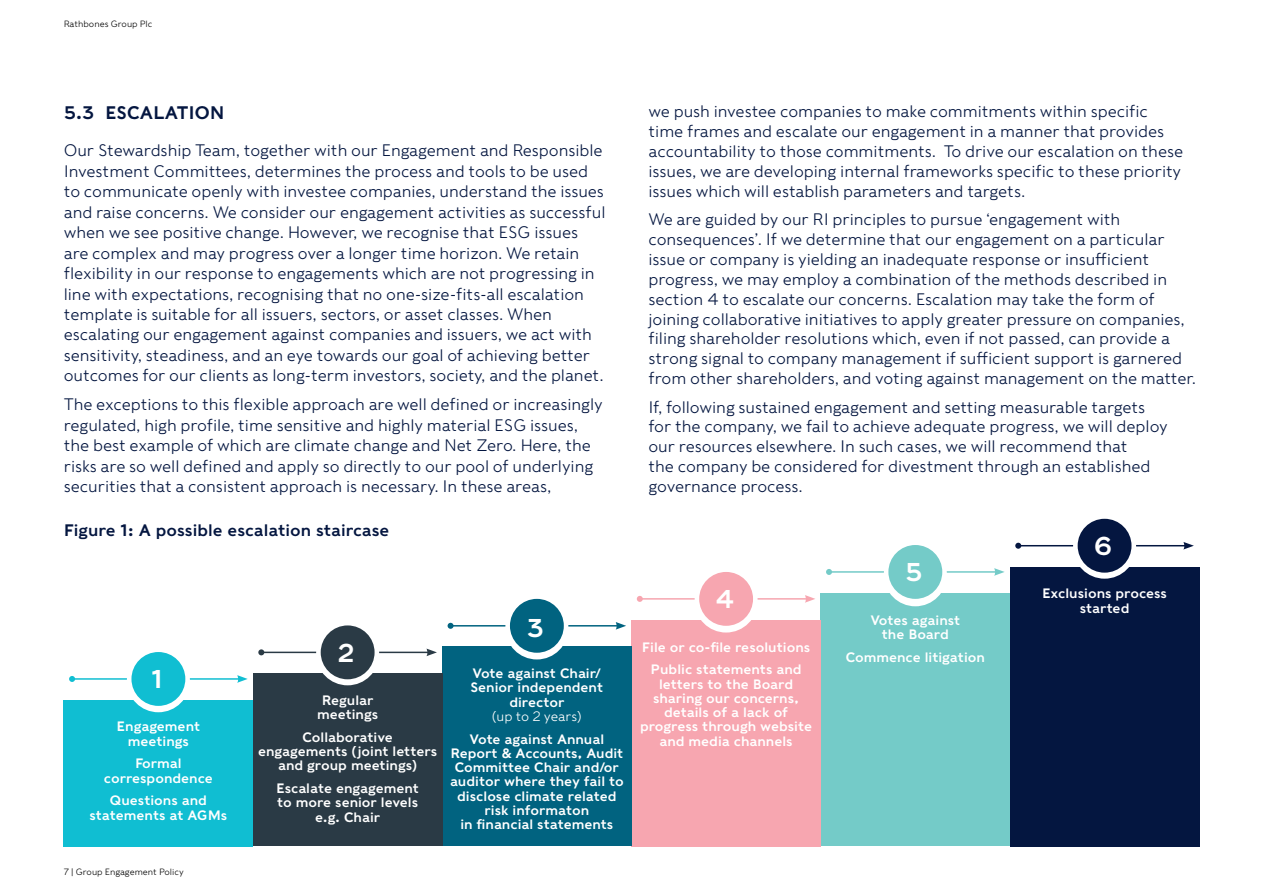
<style>
.page{position:relative;width:1263px;height:893px;background:#fff}
.page>*{position:absolute;margin:0;border:0;box-sizing:border-box;transform-origin:0 0}
.t1{font:25.5px "Rathbones Sans";color:#fff}
.t2{font:18px "Rathbones Sans";color:#041640}
.t3{font:300 16.5px/19.8px "Rathbones Sans";letter-spacing:-.005em;color:#041640}
.t4{font:16.5px "Rathbones Sans";color:#041640}
.t5{font:13.5px/14.2px "Rathbones Sans";color:#fff;text-align:center}
.t6{font:300 13.5px "Rathbones Sans";letter-spacing:-.005em;color:#fff}
.t7{font:300 9px "Rathbones Sans";color:#000}
</style>
<div class="page">
<hr style="left:1018px;top:545px;width:168px;height:1px;background:#041640">
<svg style="left:1015px;top:543px;width:6px;height:6px"></svg>
<svg style="left:1183px;top:542px;width:11px;height:7px"></svg>
<hr style="left:829px;top:571px;width:167px;height:2px;background:#74cbc8">
<svg style="left:826px;top:569px;width:6px;height:6px"></svg>
<svg style="left:994px;top:568px;width:11px;height:8px"></svg>
<hr style="left:640px;top:598px;width:167px;height:2px;background:#f7a6b0">
<svg style="left:637px;top:596px;width:6px;height:6px"></svg>
<svg style="left:805px;top:595px;width:10px;height:8px"></svg>
<hr style="left:451px;top:625px;width:167px;height:1px;background:#016380">
<svg style="left:448px;top:623px;width:6px;height:6px"></svg>
<svg style="left:616px;top:622px;width:10px;height:8px"></svg>
<hr style="left:261px;top:652px;width:168px;height:1px;background:#2a3a45">
<svg style="left:258px;top:649px;width:6px;height:6px"></svg>
<svg style="left:426px;top:648px;width:11px;height:8px"></svg>
<hr style="left:72px;top:678px;width:167px;height:2px;background:#10bed2">
<svg style="left:69px;top:676px;width:6px;height:6px"></svg>
<svg style="left:237px;top:675px;width:11px;height:8px"></svg>
<div style="left:1010px;top:567px;width:189px;height:279px;background:#041640"></div>
<svg style="left:1073px;top:516px;width:63px;height:63px"></svg>
<div style="left:821px;top:594px;width:189px;height:252px;background:#74cbc8"></div>
<div style="left:884px;top:543px;width:63px;height:63px;background:#fff;border-radius:50%"></div>
<div style="left:631px;top:620px;width:190px;height:226px;background:#f7a6b0"></div>
<div style="left:694px;top:569px;width:64px;height:63px;background:#fff;border-radius:50%"></div>
<div style="left:442px;top:647px;width:189px;height:199px;background:#016380"></div>
<div style="left:505px;top:596px;width:63px;height:63px;background:#fff;border-radius:50%"></div>
<div style="left:253px;top:673px;width:189px;height:173px;background:#2a3a45"></div>
<div style="left:316px;top:622px;width:63px;height:63px;background:#fff;border-radius:50%"></div>
<div style="left:64px;top:700px;width:189px;height:146px;background:#10bed2"></div>
<div style="left:127px;top:649px;width:63px;height:63px;background:#fff;border-radius:50%"></div>
<div style="left:1078px;top:519px;width:53px;height:54px;background:#041640;border-radius:50%"></div>
<div style="left:888px;top:545px;width:54px;height:54px;background:#74cbc8;border-radius:50%"></div>
<div style="left:699px;top:572px;width:54px;height:54px;background:#f7a6b0;border-radius:50%"></div>
<div style="left:510px;top:599px;width:54px;height:54px;background:#016380;border-radius:50%"></div>
<div style="left:321px;top:625px;width:54px;height:54px;background:#2a3a45;border-radius:50%"></div>
<div style="left:131px;top:652px;width:54px;height:54px;background:#10bed2;border-radius:50%"></div>
<p class="t7" style="left:64px;top:18px;width:90px">Rathbones Group Plc</p>
<p class="t2" style="left:64px;top:101px;width:162px">5.3 ESCALATION</p>
<p class="t3" style="left:64px;top:140px;width:543px;line-height:20.4px">Our Stewardship Team, together with our Engagement and Responsible Investment Committees, determines the process and tools to be used to communicate openly with investee companies, understand the issues and raise concerns. We consider our engagement activities as successful when we see positive change. However, we recognise that ESG issues are complex and may progress over a longer time horizon. We retain flexibility in our response to engagements which are not progressing in line with expectations, recognising that no one-size-fits-all escalation template is suitable for all issuers, sectors, or asset classes. When escalating our engagement against companies and issuers, we act with sensitivity, steadiness, and an eye towards our goal of achieving better outcomes for our clients as long-term investors, society, and the planet.</p>
<p class="t3" style="left:64px;top:394px;width:541px;line-height:20.4px">The exceptions to this flexible approach are well defined or increasingly regulated, high profile, time sensitive and highly material ESG issues, the best example of which are climate change and Net Zero. Here, the risks are so well defined and apply so directly to our pool of underlying securities that a consistent approach is necessary. In these areas,</p>
<p class="t4" style="left:64px;top:520px;width:327px">Figure 1: A possible escalation staircase</p>
<h1 class="t1" style="left:151px;top:662px;width:13px">1</h1>
<p class="t5" style="left:117px;top:719px;width:85px">Engagement meetings</p>
<p class="t5" style="left:104px;top:756px;width:110px">Formal correspondence</p>
<p class="t5" style="left:89px;top:793px;width:139px">Questions and statements at AGMs</p>
<p class="t7" style="left:64px;top:866px;width:122px">7 | Group Engagement Policy</p>
<h1 class="t1" style="left:337px;top:636px;width:19px">2</h1>
<p class="t5" style="left:317px;top:693px;width:63px">Regular meetings</p>
<p class="t5" style="left:258px;top:730px;width:180px">Collaborative engagements (joint letters and group meetings)</p>
<p class="t5" style="left:276px;top:781px;width:144px">Escalate engagement to more senior levels e.g. Chair</p>
<h1 class="t1" style="left:527px;top:611px;width:19px">3</h1>
<p class="t5" style="left:471px;top:666px;width:134px">Vote against Chair/<br>Senior independent director</p>
<p class="t6" style="left:492px;top:708px;width:91px">(up to 2 years)</p>
<p class="t5" style="left:450px;top:731px;width:175px">Vote against Annual<br>Report &amp; Accounts, Audit<br>Committee Chair and/or auditor where they fail to disclose climate related risk informaton<br>in financial statements</p>
<p class="t3" style="left:648px;top:102px;width:536px">we push investee companies to make commitments within specific time frames and escalate our engagement in a manner that provides accountability to those commitments. To drive our escalation on these issues, we are developing internal frameworks specific to these priority issues which will establish parameters and targets.</p>
<p class="t3" style="left:648px;top:209px;width:549px">We are guided by our RI principles to pursue ‘engagement with consequences’. If we determine that our engagement on a particular issue or company is yielding an inadequate response or insufficient progress, we may employ a combination of the methods described in section 4 to escalate our concerns. Escalation may take the form of joining collaborative initiatives to apply greater pressure on companies, filing shareholder resolutions which, even if not passed, can provide a strong signal to company management if sufficient support is garnered from other shareholders, and voting against management on the matter.</p>
<p class="t3" style="left:648px;top:397px;width:521px">If, following sustained engagement and setting measurable targets for the company, we fail to achieve adequate progress, we will deploy our resources elsewhere. In such cases, we will recommend that<br>the company be considered for divestment through an established governance process.</p>
<h1 class="t1" style="left:715px;top:582px;width:21px">4</h1>
<p class="t5" style="left:642px;top:635px;width:170px;line-height:22.8px">File or co-file resolutions<br>Public statements and</p>
<p class="t5" style="left:640px;top:676px;width:173px">letters to the Board sharing our concerns, details of a lack of progress through website and media channels</p>
<h1 class="t1" style="left:905px;top:555px;width:19px">5</h1>
<p class="t5" style="left:870px;top:613px;width:91px">Votes against the Board</p>
<p class="t5" style="left:846px;top:650px;width:141px">Commence litigation</p>
<h1 class="t1" style="left:1094px;top:529px;width:19px">6</h1>
<p class="t5" style="left:1042px;top:586px;width:126px">Exclusions process started</p>
</div>
